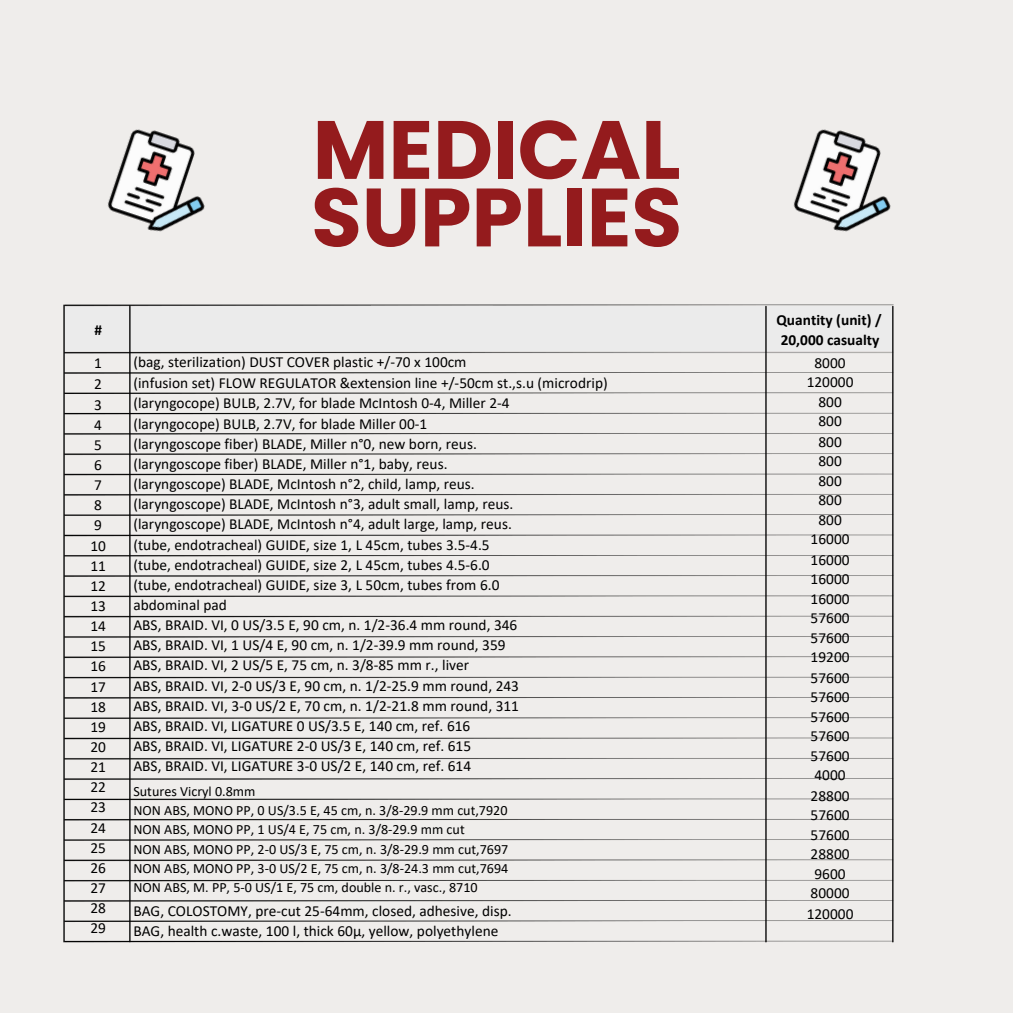
<style>
.page{position:relative;width:1013px;height:1013px;background:#fff}
.page>*{position:absolute;margin:0;border:0;box-sizing:border-box;transform-origin:0 0}
.t1{font:700 82.5px/67.5px "Poppins";color:#941b1d}
.t2{font:15.38px/20.1px "Calibri";color:#000}
.t3{font:700 15.38px/33.5px "Calibri";color:#000}
.t4{font:14.12px "Calibri";color:#000}
.s1{font-weight:400}
</style>
<div class="page">
<div style="left:0;top:0;width:1012px;height:1012px;background:#efedeb"></div>
<img style="left:63px;top:304px;width:831px;height:639px">
<img style="left:107px;top:129px;width:98px;height:103px">
<img style="left:793px;top:129px;width:98px;height:103px">
<p class="t1" style="left:311px;top:116px;width:372px">MEDICAL<br>SUPPLIES</p>
<h1 class="t3" style="left:94px;top:314px;width:9px">#<br><span class="s1">1</span></h1>
<p class="t2" style="left:94px;top:375px;width:9px">2</p>
<p class="t2" style="left:94px;top:395px;width:9px">3</p>
<p class="t2" style="left:94px;top:416px;width:9px">4</p>
<p class="t2" style="left:94px;top:436px;width:9px">5</p>
<p class="t2" style="left:94px;top:456px;width:9px">6</p>
<p class="t2" style="left:94px;top:476px;width:9px">7</p>
<p class="t2" style="left:94px;top:496px;width:9px">8</p>
<p class="t2" style="left:94px;top:516px;width:9px">9</p>
<p class="t2" style="left:90px;top:536px;width:17px">10</p>
<p class="t2" style="left:90px;top:557px;width:17px">11</p>
<p class="t2" style="left:90px;top:577px;width:17px">12</p>
<p class="t2" style="left:90px;top:597px;width:17px">13</p>
<p class="t2" style="left:90px;top:617px;width:17px">14</p>
<p class="t2" style="left:90px;top:637px;width:17px">15</p>
<p class="t2" style="left:90px;top:657px;width:17px">16</p>
<p class="t2" style="left:90px;top:677px;width:17px">17</p>
<p class="t2" style="left:90px;top:697px;width:17px">18</p>
<p class="t2" style="left:90px;top:718px;width:17px">19</p>
<p class="t2" style="left:90px;top:738px;width:17px">20</p>
<p class="t2" style="left:90px;top:758px;width:17px">21</p>
<p class="t2" style="left:90px;top:778px;width:17px">22</p>
<p class="t2" style="left:90px;top:798px;width:17px">23</p>
<p class="t2" style="left:90px;top:818px;width:17px">24</p>
<p class="t2" style="left:90px;top:838px;width:17px">25</p>
<p class="t2" style="left:90px;top:859px;width:17px">26</p>
<p class="t2" style="left:90px;top:879px;width:17px">27</p>
<p class="t2" style="left:90px;top:899px;width:17px">28</p>
<p class="t2" style="left:90px;top:919px;width:17px">29</p>
<p class="t2" style="left:133px;top:353px;width:334px">(bag, sterilization) DUST COVER plastic +/-70 x 100cm</p>
<p class="t2" style="left:133px;top:374px;width:476px">(infusion set) FLOW REGULATOR &amp;extension line +/-50cm st.,s.u (microdrip)</p>
<p class="t2" style="left:133px;top:394px;width:378px">(laryngocope) BULB, 2.7V, for blade McIntosh 0-4, Miller 2-4</p>
<p class="t2" style="left:133px;top:415px;width:295px">(laryngocope) BULB, 2.7V, for blade Miller 00-1</p>
<p class="t2" style="left:133px;top:435px;width:345px">(laryngoscope fiber) BLADE, Miller n°0, new born, reus.</p>
<p class="t2" style="left:133px;top:455px;width:316px">(laryngoscope fiber) BLADE, Miller n°1, baby, reus.</p>
<p class="t2" style="left:133px;top:475px;width:343px">(laryngoscope) BLADE, McIntosh n°2, child, lamp, reus.</p>
<p class="t2" style="left:133px;top:495px;width:381px">(laryngoscope) BLADE, McIntosh n°3, adult small, lamp, reus.</p>
<p class="t2" style="left:133px;top:515px;width:380px">(laryngoscope) BLADE, McIntosh n°4, adult large, lamp, reus.</p>
<p class="t2" style="left:133px;top:535px;width:358px">(tube, endotracheal) GUIDE, size 1, L 45cm, tubes 3.5-4.5</p>
<p class="t2" style="left:133px;top:555px;width:358px">(tube, endotracheal) GUIDE, size 2, L 45cm, tubes 4.5-6.0</p>
<p class="t2" style="left:133px;top:576px;width:367px">(tube, endotracheal) GUIDE, size 3, L 50cm, tubes from 6.0</p>
<p class="t2" style="left:133px;top:596px;width:95px">abdominal pad</p>
<p class="t2" style="left:133px;top:616px;width:385px">ABS, BRAID. VI, 0 US/3.5 E, 90 cm, n. 1/2-36.4 mm round, 346</p>
<p class="t2" style="left:133px;top:636px;width:374px">ABS, BRAID. VI, 1 US/4 E, 90 cm, n. 1/2-39.9 mm round, 359</p>
<p class="t2" style="left:133px;top:656px;width:337px">ABS, BRAID. VI, 2 US/5 E, 75 cm, n. 3/8-85 mm r., liver</p>
<p class="t2" style="left:133px;top:676px;width:387px">ABS, BRAID. VI, 2-0 US/3 E, 90 cm, n. 1/2-25.9 mm round, 243</p>
<p class="t2" style="left:133px;top:696px;width:387px">ABS, BRAID. VI, 3-0 US/2 E, 70 cm, n. 1/2-21.8 mm round, 311</p>
<p class="t2" style="left:133px;top:717px;width:338px">ABS, BRAID. VI, LIGATURE 0 US/3.5 E, 140 cm, ref. 616</p>
<p class="t2" style="left:133px;top:737px;width:339px">ABS, BRAID. VI, LIGATURE 2-0 US/3 E, 140 cm, ref. 615</p>
<p class="t2" style="left:133px;top:757px;width:339px">ABS, BRAID. VI, LIGATURE 3-0 US/2 E, 140 cm, ref. 614</p>
<p class="t4" style="left:133px;top:785px;width:124px">Sutures Vicryl 0.8mm</p>
<p class="t4" style="left:133px;top:804px;width:376px">NON ABS, MONO PP, 0 US/3.5 E, 45 cm, n. 3/8-29.9 mm cut,7920</p>
<p class="t4" style="left:133px;top:823px;width:333px">NON ABS, MONO PP, 1 US/4 E, 75 cm, n. 3/8-29.9 mm cut</p>
<p class="t4" style="left:133px;top:843px;width:376px">NON ABS, MONO PP, 2-0 US/3 E, 75 cm, n. 3/8-29.9 mm cut,7697</p>
<p class="t4" style="left:133px;top:862px;width:376px">NON ABS, MONO PP, 3-0 US/2 E, 75 cm, n. 3/8-24.3 mm cut,7694</p>
<p class="t4" style="left:133px;top:881px;width:346px">NON ABS, M. PP, 5-0 US/1 E, 75 cm, double n. r., vasc., 8710</p>
<p class="t2" style="left:133px;top:901px;width:380px">BAG, COLOSTOMY, pre-cut 25-64mm, closed, adhesive, disp.<br>BAG, health c.waste, 100 l, thick 60µ, yellow, polyethylene</p>
<p class="t3" style="left:776px;top:304px;width:107px">Quantity (unit) /</p>
<p class="t3" style="left:780px;top:324px;width:100px">20,000 casualty</p>
<p class="t2" style="left:814px;top:354px;width:33px">8000</p>
<h2 class="t2" style="left:806px;top:373px;width:48px">120000</h2>
<p class="t2" style="left:818px;top:393px;width:25px">800</p>
<p class="t2" style="left:818px;top:412px;width:25px">800</p>
<p class="t2" style="left:818px;top:432px;width:25px">800</p>
<p class="t2" style="left:818px;top:452px;width:25px">800</p>
<p class="t2" style="left:818px;top:472px;width:25px">800</p>
<p class="t2" style="left:818px;top:491px;width:25px">800</p>
<p class="t2" style="left:818px;top:511px;width:25px">800</p>
<p class="t2" style="left:810px;top:530px;width:41px">16000</p>
<p class="t2" style="left:810px;top:550px;width:41px">16000</p>
<p class="t2" style="left:810px;top:570px;width:41px">16000</p>
<p class="t2" style="left:810px;top:590px;width:41px">16000</p>
<p class="t2" style="left:810px;top:609px;width:41px">57600</p>
<p class="t2" style="left:810px;top:629px;width:41px">57600</p>
<p class="t2" style="left:810px;top:648px;width:41px">19200</p>
<p class="t2" style="left:810px;top:668px;width:41px">57600</p>
<p class="t2" style="left:810px;top:688px;width:41px">57600</p>
<p class="t2" style="left:810px;top:708px;width:41px">57600</p>
<p class="t2" style="left:810px;top:727px;width:41px">57600</p>
<p class="t2" style="left:810px;top:747px;width:41px">57600</p>
<p class="t2" style="left:814px;top:766px;width:33px">4000</p>
<p class="t2" style="left:810px;top:786px;width:41px">28800</p>
<p class="t2" style="left:810px;top:805px;width:41px">57600</p>
<p class="t2" style="left:810px;top:826px;width:41px">57600</p>
<p class="t2" style="left:810px;top:845px;width:41px">28800</p>
<p class="t2" style="left:814px;top:865px;width:33px">9600</p>
<p class="t2" style="left:810px;top:884px;width:41px">80000</p>
<p class="t2" style="left:806px;top:904px;width:48px">120000</p>
</div>
